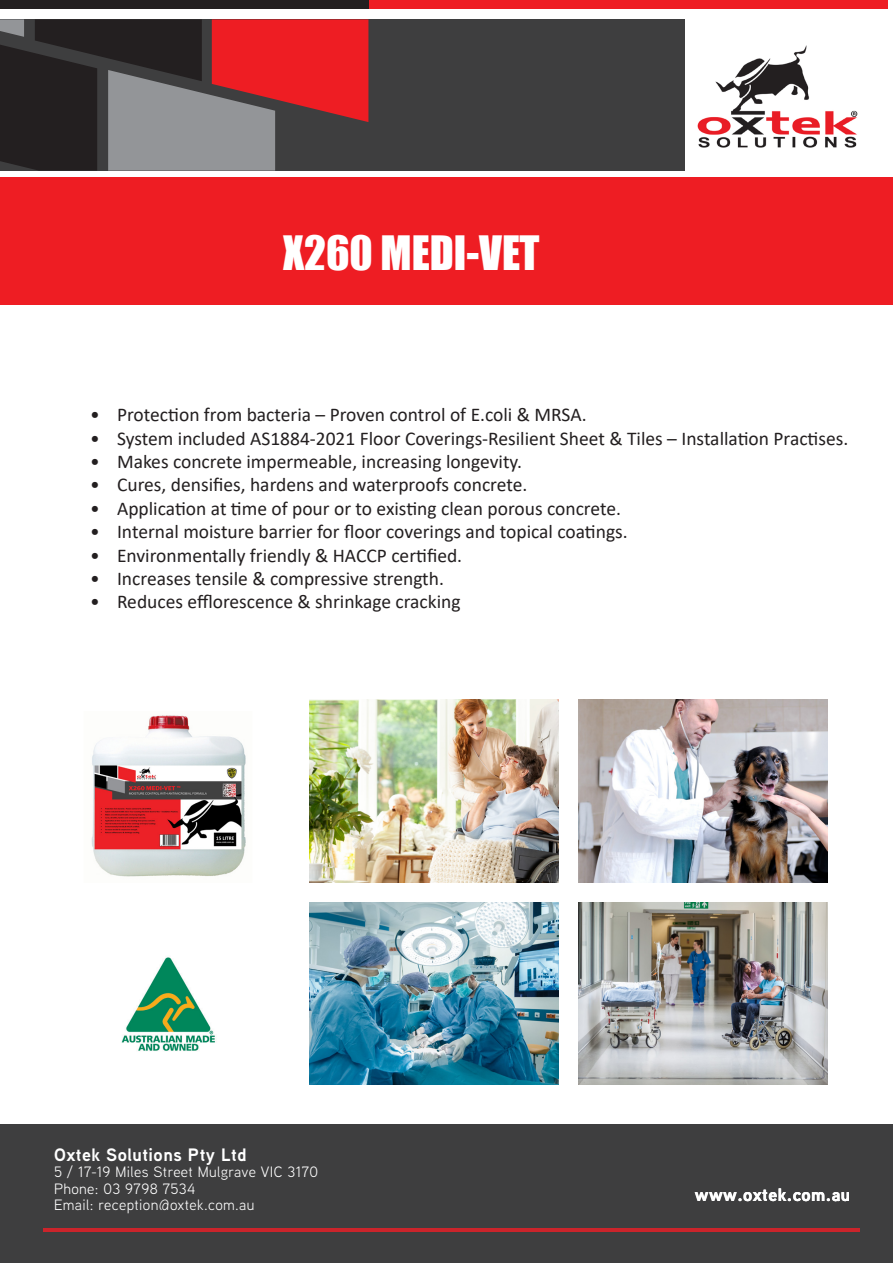
<style>
.page{position:relative;width:893px;height:1263px;background:#fff}
.page>*{position:absolute;margin:0;border:0;box-sizing:border-box;transform-origin:0 0}
.t1{font:43.5px "Impact";color:#fff}
.t2{font:19.5px "Calibri";color:#231f20}
.t3{font:700 18px "Aaux Next";letter-spacing:.025em;color:#fff}
.t4{font:15px/16.5px "Aaux Next";letter-spacing:.025em;color:#fff}
</style>
<div class="page">
<div style="left:0;top:19px;width:684px;height:152px;background:#3e3e3f"></div>
<div style="left:0;top:0;width:369px;height:8px;background:#231f20"></div>
<div style="left:369px;top:0;width:518px;height:8px;background:#ee1d23"></div>
<svg style="left:0;top:19px;width:368px;height:152px"></svg>
<img style="left:697px;top:45px;width:161px;height:103px">
<div style="left:0;top:1125px;width:893px;height:138px;background:#3e3e3f"></div>
<hr style="left:43px;top:1228px;width:816px;height:4px;background:#cb242b">
<div style="left:1px;top:177px;width:892px;height:128px;background:#ee1d23"></div>
<img style="left:91px;top:715px;width:155px;height:162px">
<img style="left:310px;top:700px;width:248px;height:183px">
<img style="left:579px;top:902px;width:248px;height:183px">
<img style="left:579px;top:700px;width:248px;height:183px">
<img style="left:310px;top:902px;width:248px;height:183px">
<img style="left:121px;top:957px;width:94px;height:94px">
<p class="t1" style="left:283px;top:219px;width:258px">X260 MEDI-VET</p>
<p class="t2" style="left:90px;top:401px;width:498px">• Protection from bacteria – Proven control of E.coli &amp; MRSA.</p>
<p class="t2" style="left:90px;top:424px;width:760px">• System included AS1884-2021 Floor Coverings-Resilient Sheet &amp; Tiles – Installation Practises.</p>
<p class="t2" style="left:90px;top:448px;width:433px">• Makes concrete impermeable, increasing longevity.</p>
<p class="t2" style="left:90px;top:471px;width:439px">• Cures, densifies, hardens and waterproofs concrete.</p>
<p class="t2" style="left:90px;top:495px;width:532px">• Application at time of pour or to existing clean porous concrete.</p>
<p class="t2" style="left:90px;top:518px;width:539px">• Internal moisture barrier for floor coverings and topical coatings.</p>
<p class="t2" style="left:90px;top:541px;width:374px">• Environmentally friendly &amp; HACCP certified.</p>
<p class="t2" style="left:90px;top:565px;width:355px">• Increases tensile &amp; compressive strength.</p>
<p class="t2" style="left:90px;top:588px;width:372px">• Reduces efflorescence &amp; shrinkage cracking</p>
<p class="t3" style="left:54px;top:1142px;width:194px">Oxtek Solutions Pty Ltd</p>
<p class="t4" style="left:54px;top:1163px;width:266px">5 / 17-19 Miles Street Mulgrave VIC 3170<br>Phone: 03 9798 7534<br>Email: reception@oxtek.com.au</p>
<p class="t3" style="left:695px;top:1182px;width:157px">www.oxtek.com.au</p>
</div>
